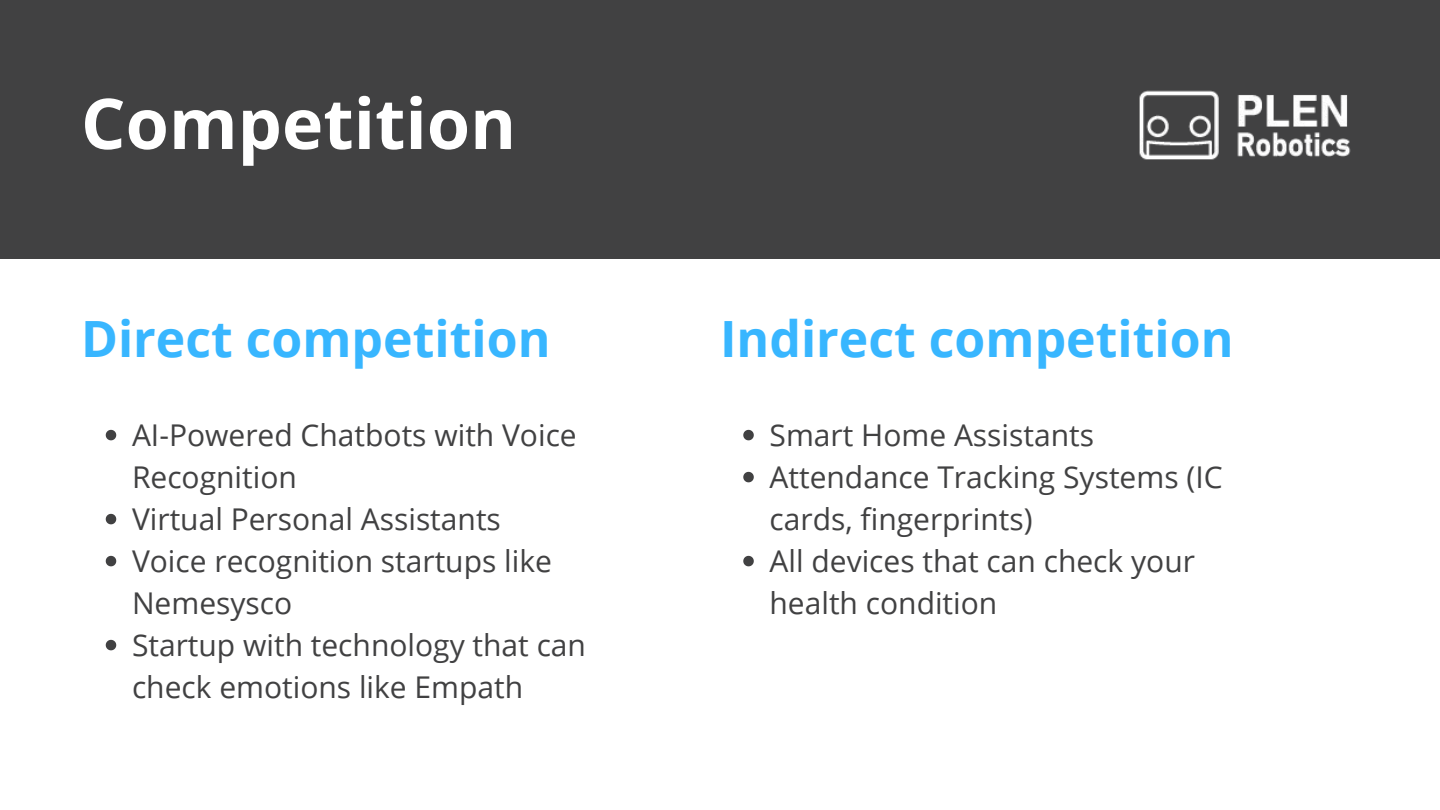
<style>
.page{position:relative;width:1440px;height:810px;background:#fff}
.page>*{position:absolute;margin:0;border:0;box-sizing:border-box;transform-origin:0 0}
.t1{font:700 70px "Open Sans";color:#fff}
.t2{font:700 50px "Open Sans";color:#38b6ff}
.t3{font:30px/42px "Open Sans";color:#414142}
</style>
<div class="page">
<div style="left:0;top:0;width:1440px;height:259px;background:#414142"></div>
<img style="left:1139px;top:90px;width:212px;height:70px">
<svg style="left:743px;top:430px;width:11px;height:10px"></svg>
<svg style="left:743px;top:472px;width:11px;height:10px"></svg>
<svg style="left:743px;top:556px;width:11px;height:10px"></svg>
<svg style="left:106px;top:430px;width:10px;height:10px"></svg>
<svg style="left:106px;top:514px;width:10px;height:10px"></svg>
<svg style="left:106px;top:556px;width:10px;height:10px"></svg>
<svg style="left:106px;top:640px;width:10px;height:10px"></svg>
<h1 class="t1" style="left:81px;top:74px;width:437px">Competition</h1>
<h2 class="t2" style="left:81px;top:303px;width:471px">Direct competition</h2>
<h2 class="t2" style="left:720px;top:303px;width:515px">Indirect competition</h2>
<p class="t3" style="left:132px;top:413px;width:456px">AI-Powered Chatbots with Voice<br>Recognition<br>Virtual Personal Assistants<br>Voice recognition startups like<br>Nemesysco<br>Startup with technology that can check emotions like Empath</p>
<p class="t3" style="left:770px;top:413px;width:455px">Smart Home Assistants<br>Attendance Tracking Systems (IC cards, fingerprints)<br>All devices that can check your health condition</p>
</div>
